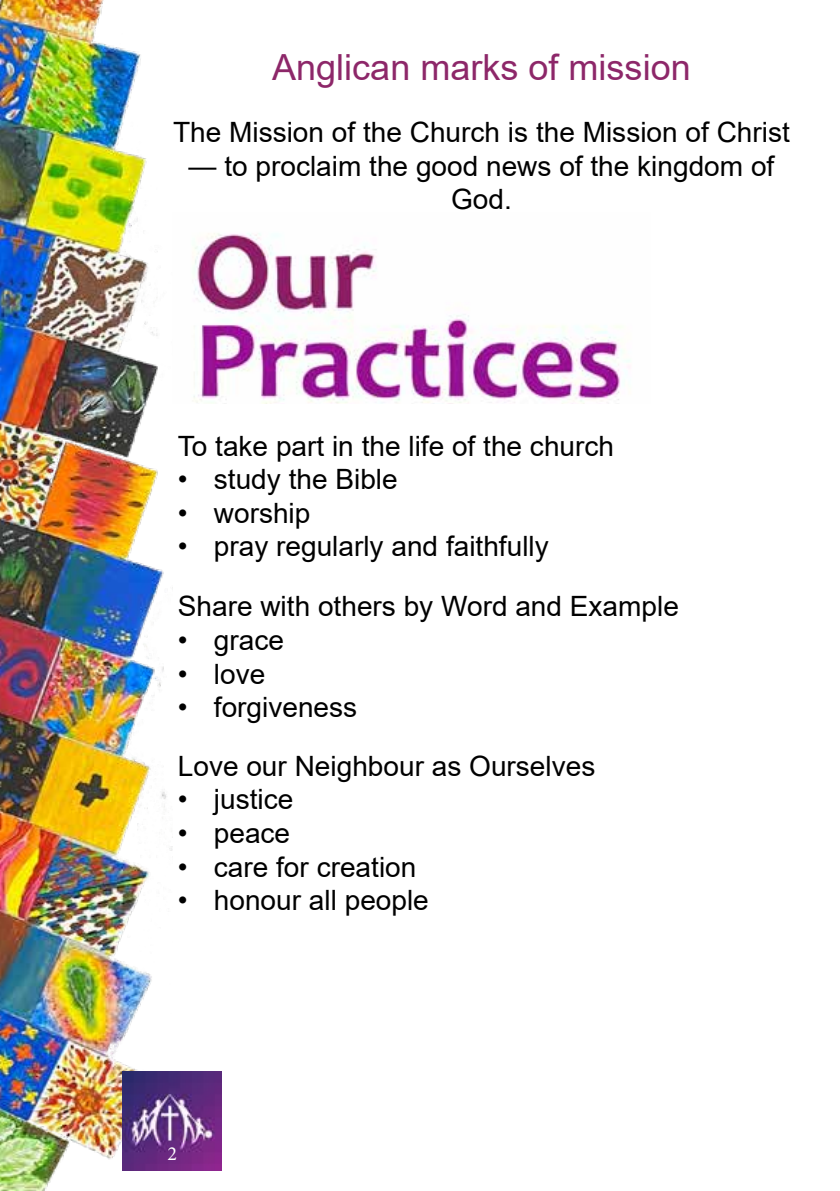
<style>
.page{position:relative;width:840px;height:1191px;background:#fff}
.page>*{position:absolute;margin:0;border:0;box-sizing:border-box;transform-origin:0 0}
.t1{font:36px "Arial";color:#8d2769}
.t2{font:28px/59.8px "Arial";color:#000}
.t3{font:20px "Minion Pro";color:#fff}
</style>
<div class="page">
<img style="left:0;top:0;width:172px;height:1191px">
<img style="left:123px;top:1071px;width:98px;height:99px">
<img style="left:193px;top:233px;width:437px;height:170px">
<p class="t1" style="left:272px;top:42px;width:420px">Anglican marks of mission</p>
<p class="t2" style="left:173px;top:102px;width:618px">The Mission of the Church is the Mission of Christ</p>
<p class="t2" style="left:188px;top:149px;width:587px;line-height:33.6px;text-align:center">— to proclaim the good news of the kingdom of<br>God.</p>
<p class="t2" style="left:178px;top:416px;width:437px">To take part in the life of the church</p>
<p class="t2" style="left:178px;top:449px;width:221px">• study the Bible</p>
<p class="t2" style="left:178px;top:483px;width:134px">• worship</p>
<p class="t2" style="left:178px;top:516px;width:502px">• pray regularly and faithfully<br>Share with others by Word and Example</p>
<p class="t2" style="left:178px;top:610px;width:108px">• grace</p>
<p class="t2" style="left:178px;top:643px;width:89px">• love</p>
<p class="t2" style="left:178px;top:678px;width:419px;line-height:58.6px">• forgiveness<br>Love our Neighbour as Ourselves</p>
<p class="t2" style="left:178px;top:769px;width:117px">• justice</p>
<p class="t2" style="left:178px;top:803px;width:114px">• peace</p>
<p class="t2" style="left:178px;top:836px;width:240px">• care for creation</p>
<p class="t2" style="left:178px;top:870px;width:252px">• honour all people</p>
<p class="t3" style="left:167px;top:1140px;width:11px">2</p>
</div>
